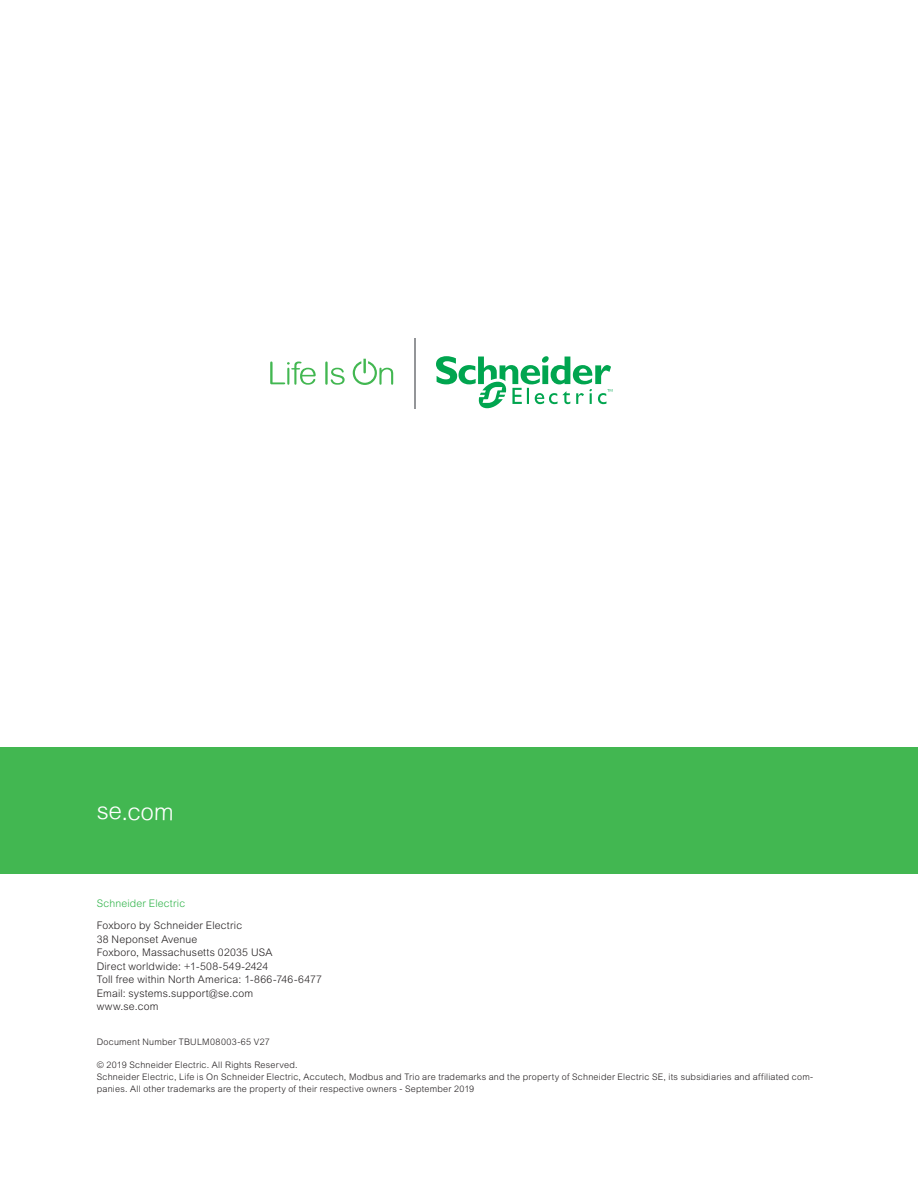
<style>
.page{position:relative;width:918px;height:1188px;background:#fff}
.page>*{position:absolute;margin:0;border:0;box-sizing:border-box;transform-origin:0 0}
.t1{font:300 24px "Arial MT Pro";color:#fff}
.t2{font:300 10.5px/13.5px "Arial MT Std";letter-spacing:.015em;color:#231f20}
.t3{font:300 10.5px "Arial MT Std";letter-spacing:.015em;color:#31b44a}
.t4{font:300 9px/12px "Arial MT Std";letter-spacing:.025em;color:#231f20}
</style>
<div class="page">
<div style="left:0;top:747px;width:918px;height:127px;background:#42b751"></div>
<svg style="left:270px;top:362px;width:46px;height:23px"></svg>
<svg style="left:325px;top:362px;width:20px;height:23px"></svg>
<svg style="left:353px;top:359px;width:40px;height:26px"></svg>
<hr style="left:414px;top:338px;width:1px;height:71px;background:#939598">
<svg style="left:436px;top:356px;width:176px;height:53px"></svg>
<h1 class="t1" style="left:97px;top:796px;width:79px;rotate:1deg">se.com</h1>
<p class="t3" style="left:97px;top:898px;width:90px">Schneider Electric</p>
<p class="t2" style="left:97px;top:919px;width:227px">Foxboro by Schneider Electric<br>38 Neponset Avenue<br>Foxboro, Massachusetts 02035 USA<br>Direct worldwide: +1-508-549-2424<br>Toll free within North America: 1-866-746-6477<br>Email: systems.support@se.com<br>www.se.com</p>
<p class="t4" style="left:97px;top:1036px;width:175px">Document Number TBULM08003-65 V27</p>
<p class="t4" style="left:97px;top:1058px;width:718px">© 2019 Schneider Electric. All Rights Reserved.<br>Schneider Electric, Life is On Schneider Electric, Accutech, Modbus and Trio are trademarks and the property of Schneider Electric SE, its subsidiaries and affiliated com&shy;panies. All other trademarks are the property of their respective owners - September 2019</p>
</div>
